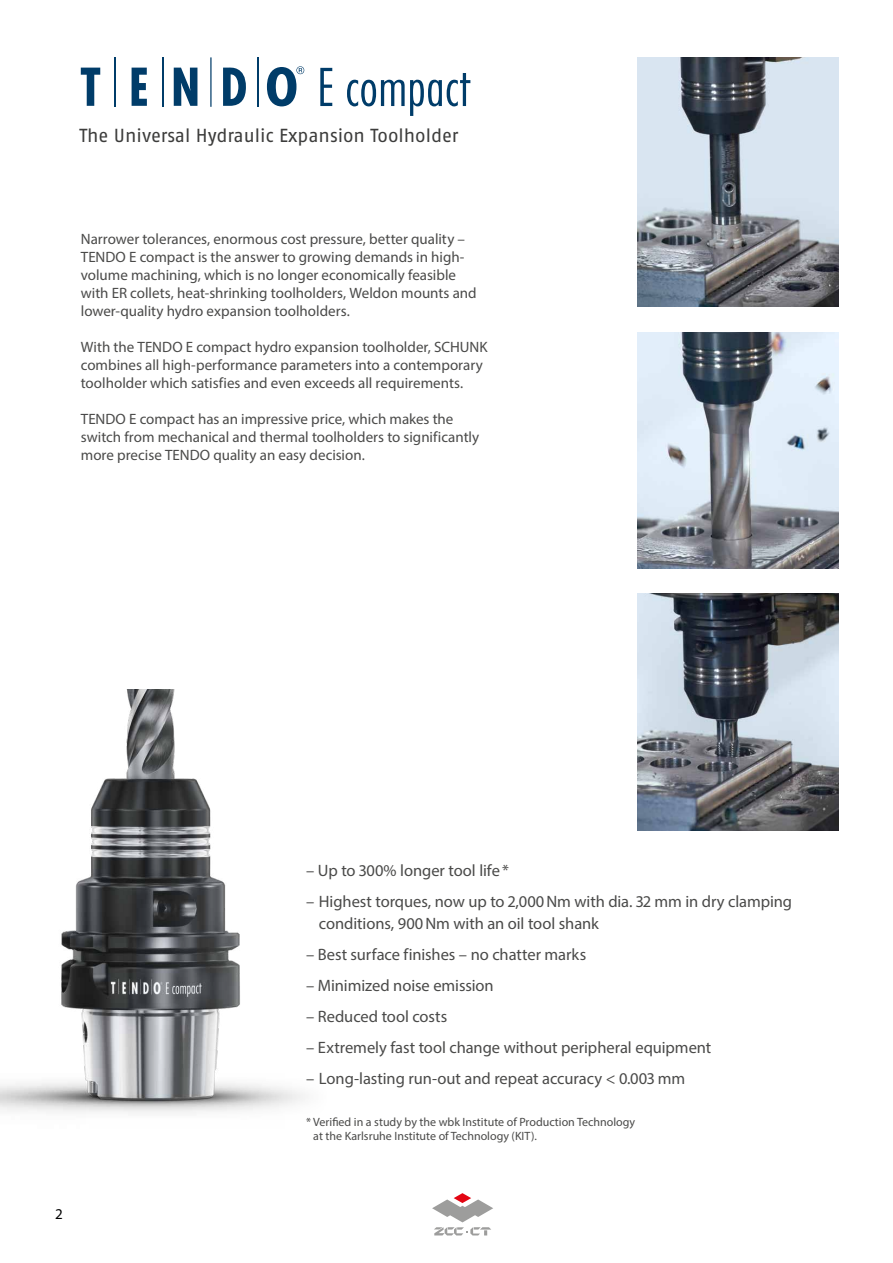
<style>
.page{position:relative;width:893px;height:1263px;background:#fff}
.page>*{position:absolute;margin:0;border:0;box-sizing:border-box;transform-origin:0 0}
.t1{font:18.9px "SCHUNK Fago Pro";color:#3c3c3b}
.t2{font:16.5px/22.5px "Myriad Pro";letter-spacing:-.005em;color:#4a4a49}
.t3{font:15px/18px "Myriad Pro";color:#4a4a49}
.t4{font:15px "Myriad Pro";color:#000}
.t5{font:12px/14px "Myriad Pro";color:#4a4a49}
</style>
<div class="page">
<svg style="left:432px;top:1193px;width:61px;height:42px"></svg>
<img style="left:637px;top:332px;width:202px;height:236px">
<img style="left:637px;top:57px;width:202px;height:250px">
<img style="left:637px;top:594px;width:202px;height:236px">
<img style="left:0;top:689px;width:305px;height:424px">
<hr style="left:114px;top:57px;width:1px;height:50px;background:#003c69">
<hr style="left:162px;top:57px;width:2px;height:50px;background:#003c69">
<svg style="left:210px;top:57px;width:2px;height:50px"></svg>
<hr style="left:258px;top:57px;width:1px;height:50px;background:#003c69">
<svg style="left:81px;top:68px;width:19px;height:38px"></svg>
<svg style="left:132px;top:68px;width:15px;height:38px"></svg>
<svg style="left:174px;top:68px;width:23px;height:38px"></svg>
<svg style="left:223px;top:67px;width:23px;height:39px"></svg>
<svg style="left:267px;top:66px;width:37px;height:40px"></svg>
<svg style="left:320px;top:68px;width:12px;height:38px"></svg>
<svg style="left:347px;top:73px;width:123px;height:43px"></svg>
<p class="t1" style="left:79px;top:124px;width:381px">The Universal Hydraulic Expansion Toolholder</p>
<p class="t3" style="left:81px;top:230px;width:397px">Narrower tolerances, enormous cost pressure, better quality – TENDO E compact is the answer to growing demands in high&shy;volume machining, which is no longer economically feasible with ER collets, heat-shrinking toolholders, Weldon mounts and lower-quality hydro expansion toolholders.</p>
<p class="t3" style="left:81px;top:338px;width:408px">With the TENDO E compact hydro expansion toolholder, SCHUNK combines all high-performance parameters into a contemporary toolholder which satisfies and even exceeds all requirements.</p>
<p class="t3" style="left:81px;top:410px;width:400px">TENDO E compact has an impressive price, which makes the switch from mechanical and thermal toolholders to significantly more precise TENDO quality an easy decision.</p>
<p class="t4" style="left:55px;top:1205px;width:9px">2</p>
<p class="t2" style="left:306px;top:859px;width:204px">– Up to 300% longer tool life*</p>
<p class="t2" style="left:319px;top:890px;width:475px;text-indent:-13px">– Highest torques, now up to 2,000Nm with dia. 32 mm in dry clamping conditions, 900Nm with an oil tool shank</p>
<p class="t2" style="left:306px;top:943px;width:282px">– Best surface finishes – no chatter marks</p>
<p class="t2" style="left:306px;top:974px;width:189px">– Minimized noise emission</p>
<p class="t2" style="left:306px;top:1005px;width:143px">– Reduced tool costs</p>
<p class="t2" style="left:306px;top:1036px;width:407px">– Extremely fast tool change without peripheral equipment</p>
<p class="t2" style="left:306px;top:1067px;width:381px">– Long-lasting run-out and repeat accuracy &lt; 0.003 mm</p>
<p class="t5" style="left:313px;top:1114px;width:323px;text-indent:-7px">* Verified in a study by the wbk Institute of Production Technology at the Karlsruhe Institute of Technology (KIT).</p>
</div>
